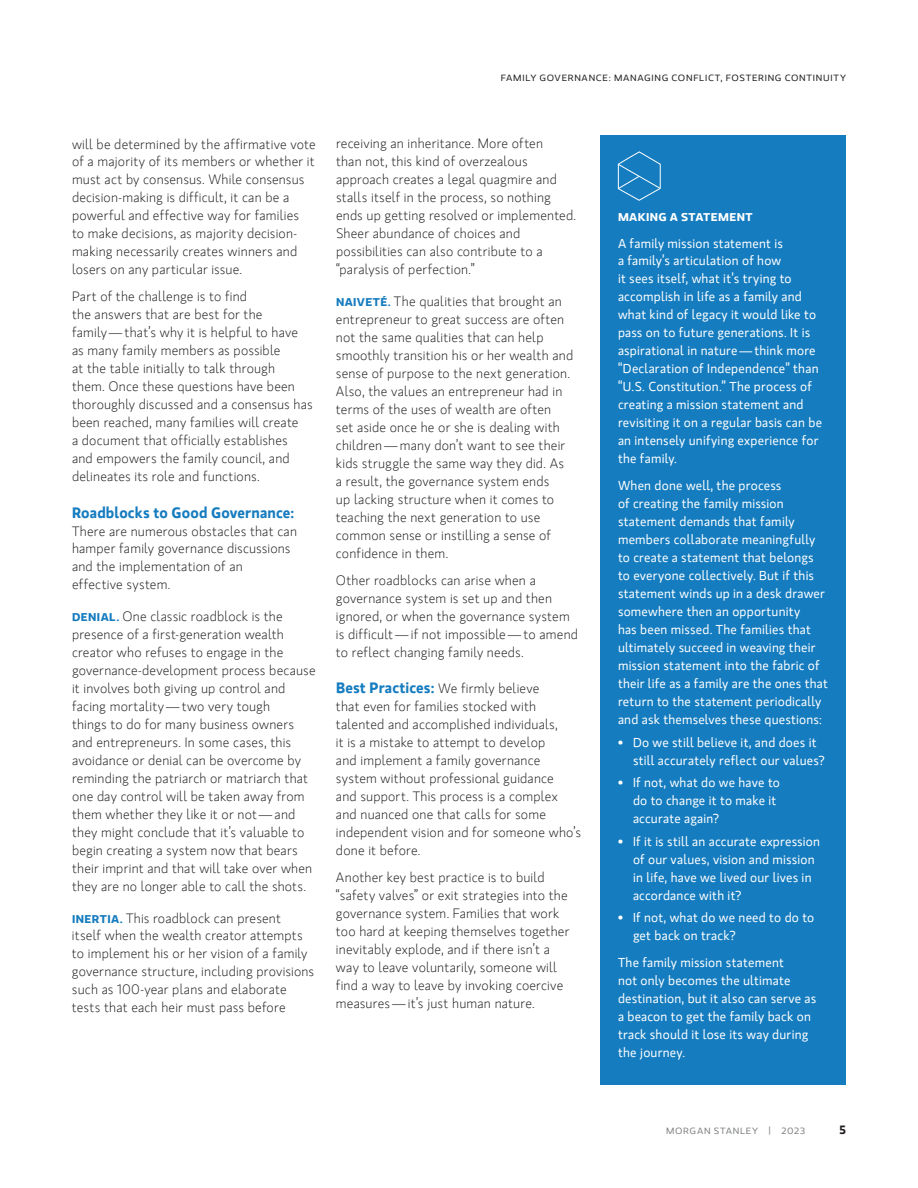
<style>
.page{position:relative;width:918px;height:1188px;background:#fff}
.page>*{position:absolute;margin:0;border:0;box-sizing:border-box;transform-origin:0 0}
.t1{font:700 15px "MS Gloriola II Std";letter-spacing:.01em;color:#157cbf}
.t2{font:300 13.5px/18px "MS Gloriola II Std";letter-spacing:.015em;color:#231f20}
.t3{font:12.9px/18px "MS Gloriola II Std";letter-spacing:.015em;color:#fff}
.t4{font:700 12px "MS Gloriola II Std";color:#231f20}
.t5{font:700 11.25px "MS Gloriola II Std";letter-spacing:.035em;color:#fff;scale:1.1 1}
.t6{font:9px "MS Gloriola II Std";letter-spacing:.075em;color:#231f20;scale:1.1 1}
.t7{font:9px "MS Gloriola II Std";letter-spacing:.07em;color:#808285;scale:1.1 1}
.s1{font-weight:700;font-size:11.25px;color:#157cbf}
.s2{font-weight:700;font-size:15px;color:#157cbf}
</style>
<div class="page">
<div style="left:600px;top:135px;width:246px;height:949px;background:#157cbf"></div>
<svg style="left:617px;top:152px;width:44px;height:49px"></svg>
<p class="t6" style="left:501px;top:72px;width:315px">FAMILY GOVERNANCE: MANAGING CONFLICT, FOSTERING CONTINUITY</p>
<p class="t2" style="left:72px;top:135px;width:245px">will be determined by the affirmative vote of a majority of its members or whether it must act by consensus. While consensus decision-making is difficult, it can be a powerful and effective way for families<br>to make decisions, as majority decision&shy;making necessarily creates winners and losers on any particular issue.</p>
<p class="t2" style="left:72px;top:288px;width:242px">Part of the challenge is to find<br>the answers that are best for the family—that’s why it is helpful to have as many family members as possible<br>at the table initially to talk through<br>them. Once these questions have been thoroughly discussed and a consensus has been reached, many families will create<br>a document that officially establishes<br>and empowers the family council, and delineates its role and functions.</p>
<p class="t1" style="left:72px;top:502px;width:224px">Roadblocks to Good Governance:</p>
<p class="t2" style="left:72px;top:522px;width:227px">There are numerous obstacles that can hamper family governance discussions and the implementation of an effective system.</p>
<p class="t2" style="left:72px;top:607px;width:245px"><span class="s1">DENIAL.</span> One classic roadblock is the presence of a first-generation wealth creator who refuses to engage in the governance-development process because it involves both giving up control and facing mortality—two very tough<br>things to do for many business owners and entrepreneurs. In some cases, this avoidance or denial can be overcome by reminding the patriarch or matriarch that one day control will be taken away from them whether they like it or not—and they might conclude that it’s valuable to begin creating a system now that bears their imprint and that will take over when they are no longer able to call the shots.</p>
<p class="t2" style="left:72px;top:909px;width:244px"><span class="s1">INERTIA.</span> This roadblock can present<br>itself when the wealth creator attempts to implement his or her vision of a family governance structure, including provisions such as 100-year plans and elaborate tests that each heir must pass before</p>
<p class="t2" style="left:336px;top:135px;width:242px">receiving an inheritance. More often<br>than not, this kind of overzealous approach creates a legal quagmire and stalls itself in the process, so nothing ends up getting resolved or implemented.<br>Sheer abundance of choices and possibilities can also contribute to a “paralysis of perfection.”</p>
<p class="t2" style="left:336px;top:292px;width:239px"><span class="s1">NAIVETÉ.</span> The qualities that brought an entrepreneur to great success are often not the same qualities that can help smoothly transition his or her wealth and sense of purpose to the next generation.<br>Also, the values an entrepreneur had in terms of the uses of wealth are often<br>set aside once he or she is dealing with children—many don’t want to see their kids struggle the same way they did. As a result, the governance system ends<br>up lacking structure when it comes to teaching the next generation to use common sense or instilling a sense of confidence in them.</p>
<p class="t2" style="left:336px;top:571px;width:244px">Other roadblocks can arise when a governance system is set up and then ignored, or when the governance system is difficult—if not impossible—to amend to reflect changing family needs.</p>
<p class="t2" style="left:336px;top:679px;width:247px"><span class="s2">Best Practices:</span> We firmly believe<br>that even for families stocked with talented and accomplished individuals,<br>it is a mistake to attempt to develop<br>and implement a family governance system without professional guidance<br>and support. This process is a complex and nuanced one that calls for some independent vision and for someone who’s done it before.</p>
<p class="t2" style="left:336px;top:868px;width:235px">Another key best practice is to build “safety valves” or exit strategies into the governance system. Families that work too hard at keeping themselves together inevitably explode, and if there isn’t a way to leave voluntarily, someone will find a way to leave by invoking coercive measures—it’s just human nature.</p>
<p class="t5" style="left:618px;top:209px;width:124px">MAKING A STATEMENT</p>
<p class="t3" style="left:618px;top:234px;width:206px">A family mission statement is<br>a family’s articulation of how<br>it sees itself, what it’s trying to accomplish in life as a family and what kind of legacy it would like to pass on to future generations. It is aspirational in nature—think more “Declaration of Independence” than “U.S. Constitution.” The process of creating a mission statement and revisiting it on a regular basis can be an intensely unifying experience for the family.</p>
<p class="t3" style="left:618px;top:477px;width:212px">When done well, the process<br>of creating the family mission statement demands that family members collaborate meaningfully to create a statement that belongs to everyone collectively. But if this statement winds up in a desk drawer somewhere then an opportunity<br>has been missed. The families that ultimately succeed in weaving their mission statement into the fabric of their life as a family are the ones that return to the statement periodically and ask themselves these questions:</p>
<p class="t3" style="left:633px;top:733px;width:193px;text-indent:-15px">• Do we still believe it, and does it still accurately reflect our values?</p>
<p class="t3" style="left:633px;top:774px;width:148px;text-indent:-15px">• If not, what do we have to do to change it to make it accurate again?</p>
<p class="t3" style="left:633px;top:832px;width:189px;text-indent:-15px">• If it is still an accurate expression of our values, vision and mission in life, have we lived our lives in accordance with it?</p>
<p class="t3" style="left:633px;top:909px;width:183px;text-indent:-15px">• If not, what do we need to do to get back on track?</p>
<p class="t3" style="left:618px;top:954px;width:200px">The family mission statement<br>not only becomes the ultimate destination, but it also can serve as a beacon to get the family back on track should it lose its way during the journey.</p>
<p class="t7" style="left:666px;top:1125px;width:128px">MORGAN STANLEY | 2023</p>
<p class="t4" style="left:840px;top:1121px;width:8px">5</p>
</div>
